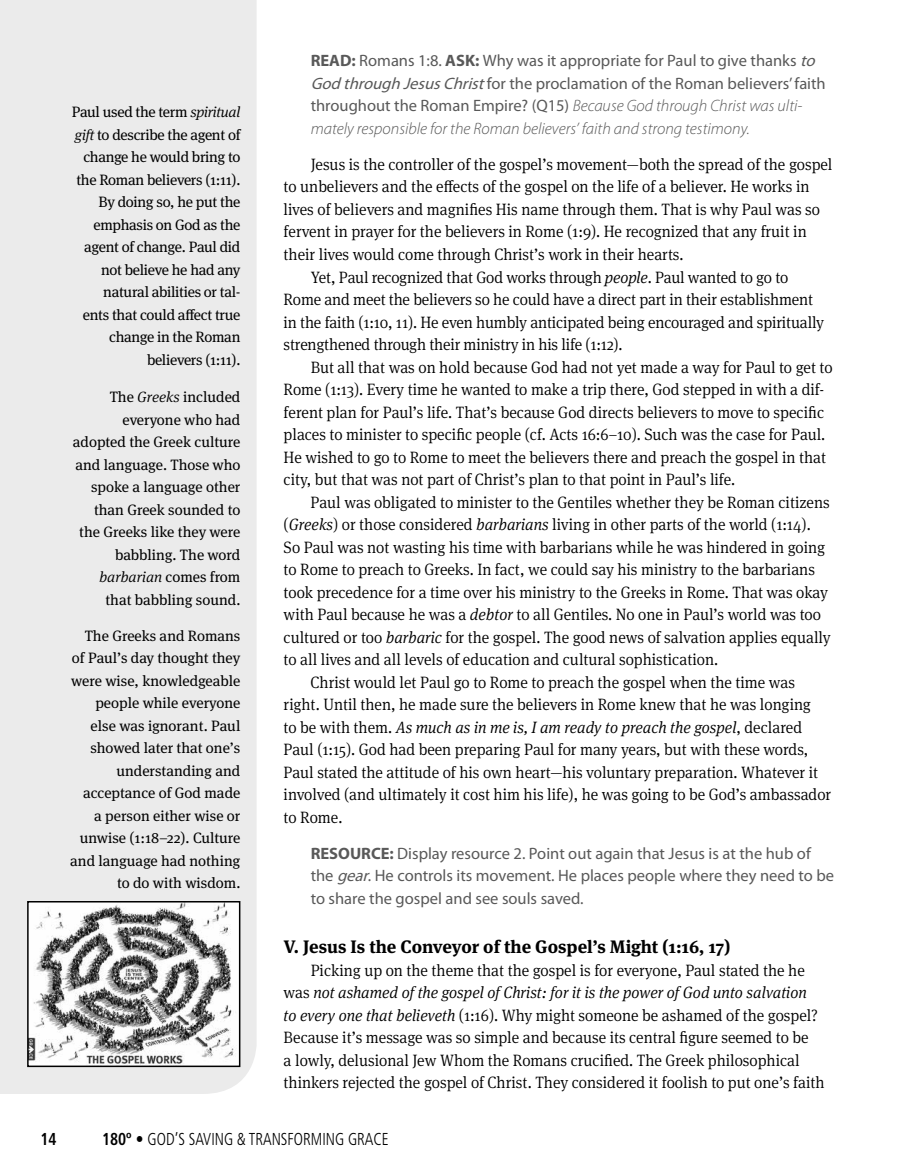
<style>
.page{position:relative;width:905px;height:1175px;background:#fff}
.page>*{position:absolute;margin:0;border:0;box-sizing:border-box;transform-origin:0 0}
.t1{font:700 18px "Meta Serif OT";color:#000}
.t2{font:300 condensed 17.25px "Frutiger LT Std";color:#000;scale:.9 1}
.t3{font:700 condensed 17.25px "Frutiger LT Std";color:#000;scale:.9 1}
.t4{font:300 16.5px/22.5px "Meta Serif OT";color:#000;scale:.95 1}
.t5{font:16.5px/22.5px "Myriad Pro";color:#595959}
.t6{font:italic 300 16.5px "Meta Serif OT";color:#000;scale:.95 1}
.t7{font:15px/22.5px "Meta Serif OT";color:#000;text-align:right}
.t8{font:15px/22.5px "Meta Serif OT";letter-spacing:-.02em;color:#000;text-align:right}
.s1{font-weight:300;font-style:italic}
.s2{font-weight:700}
.s3{font-style:italic}
.s4{font-style:normal}
</style>
<div class="page">
<div style="left:0;top:0;width:256px;height:1094px;background:#ebebeb"></div>
<img style="left:30px;top:904px;width:207px;height:160px">
<div style="left:27px;top:901px;width:213px;height:166px;border:2px solid #000"></div>
<p class="t8" style="left:72px;top:101px;width:170px">Paul used the term <span class="s1">spiritual gift</span> to describe the agent of change he would bring to the Roman believers (1:11).<br>By doing so, he put the emphasis on God as the agent of change. Paul did not believe he had any natural abilities or tal-<br>ents that could affect true change in the Roman believers (1:11).</p>
<p class="t7" style="left:73px;top:386px;width:169px">The <span class="s1">Greeks</span> included everyone who had adopted the Greek culture and language. Those who spoke a language other than Greek sounded to the Greeks like they were babbling. The word <span class="s1">barbarian</span> comes from that babbling sound.</p>
<p class="t7" style="left:70px;top:624px;width:172px">The Greeks and Romans of Paul’s day thought they were wise, knowledgeable people while everyone else was ignorant. Paul showed later that one’s understanding and acceptance of God made<br>a person either wise or unwise (1:18–22). Culture and language had nothing to do with wisdom.</p>
<p class="t5" style="left:310px;top:50px;width:516px"><span class="s2">READ:</span> Romans 1:8. <span class="s2">ASK:</span> Why was it appropriate for Paul to give thanks <span class="s3">to God throughJesusChrist</span>for the proclamation of the Roman believers’ faith throughout the Roman Empire? (Q15) <span class="s1">Because God through Christ was ulti&shy;mately responsible for the Roman believers’ faith and strong testimony.</span></p>
<p class="t4" style="left:310px;top:153px;width:551px">Jesus is the controller of the gospel’s movement—both the spread of the gospel</p>
<p class="t4" style="left:284px;top:175px;width:555px">to unbelievers and the effects of the gospel on the life of a believer. He works in</p>
<p class="t4" style="left:284px;top:198px;width:566px">lives of believers and magnifies His name through them. That is why Paul was so</p>
<p class="t4" style="left:284px;top:220px;width:552px">fervent in prayer for the believers in Rome (1:9). He recognized that any fruit in</p>
<p class="t4" style="left:284px;top:243px;width:422px">their lives would come through Christ’s work in their hearts.</p>
<p class="t4" style="left:310px;top:265px;width:504px">Yet, Paul recognized that God works through <span class="s3">people</span>. Paul wanted to go to</p>
<p class="t4" style="left:284px;top:288px;width:559px">Rome and meet the believers so he could have a direct part in their establishment</p>
<p class="t4" style="left:284px;top:310px;width:570px">in the faith (1:10, 11). He even humbly anticipated being encouraged and spiritually</p>
<p class="t4" style="left:284px;top:333px;width:358px">strengthened through their ministry in his life (1:12).</p>
<p class="t4" style="left:310px;top:355px;width:551px">But all that was on hold because God had not yet made a way for Paul to get to</p>
<p class="t4" style="left:284px;top:378px;width:570px">Rome (1:13). Every time he wanted to make a trip there, God stepped in with a dif-</p>
<p class="t4" style="left:284px;top:400px;width:570px">ferent plan for Paul’s life. That’s because God directs believers to move to specific</p>
<p class="t4" style="left:284px;top:423px;width:571px">places to minister to specific people (cf. Acts 16:6–10). Such was the case for Paul.</p>
<p class="t4" style="left:284px;top:445px;width:572px">He wished to go to Rome to meet the believers there and preach the gospel in that</p>
<p class="t4" style="left:284px;top:468px;width:477px">city, but that was not part of Christ’s plan to that point in Paul’s life.</p>
<p class="t4" style="left:310px;top:490px;width:548px">Paul was obligated to minister to the Gentiles whether they be Roman citizens</p>
<p class="t4" style="left:284px;top:513px;width:556px">(<span class="s3">Greeks</span>) or those considered <span class="s3">barbarians</span> living in other parts of the world (1:14).</p>
<p class="t4" style="left:284px;top:535px;width:571px">So Paul was not wasting his time with barbarians while he was hindered in going</p>
<p class="t4" style="left:284px;top:558px;width:561px">to Rome to preach to Greeks. In fact, we could say his ministry to the barbarians</p>
<p class="t4" style="left:284px;top:580px;width:574px">took precedence for a time over his ministry to the Greeks in Rome. That was okay</p>
<p class="t4" style="left:284px;top:603px;width:567px">with Paul because he was a <span class="s3">debtor</span> to all Gentiles. No one in Paul’s world was too</p>
<p class="t4" style="left:284px;top:625px;width:577px">cultured or too <span class="s3">barbaric</span> for the gospel. The good news of salvation applies equally</p>
<p class="t4" style="left:284px;top:648px;width:459px">to all lives and all levels of education and cultural sophistication.</p>
<p class="t4" style="left:310px;top:670px;width:511px">Christ would let Paul go to Rome to preach the gospel when the time was</p>
<p class="t4" style="left:284px;top:693px;width:556px">right. Until then, he made sure the believers in Rome knew that he was longing</p>
<p class="t6" style="left:284px;top:717px;width:547px"><span class="s4">to be with them.</span> As much as in me is, I am ready to preach the gospel<span class="s4">, declared</span></p>
<p class="t4" style="left:284px;top:738px;width:554px">Paul (1:15). God had been preparing Paul for many years, but with these words,</p>
<p class="t4" style="left:284px;top:761px;width:564px">Paul stated the attitude of his own heart—his voluntary preparation. Whatever it</p>
<p class="t4" style="left:284px;top:783px;width:578px">involved (and ultimately it cost him his life), he was going to be God’s ambassador</p>
<p class="t4" style="left:284px;top:806px;width:63px">to Rome.</p>
<p class="t5" style="left:310px;top:842px;width:525px"><span class="s2">RESOURCE:</span> Display resource 2. Point out again that Jesus is at the hub of the <span class="s3">gear</span>. He controls its movement. He places people where they need to be to share the gospel and see souls saved.</p>
<p class="t1" style="left:284px;top:934px;width:448px">V. Jesus Is the Conveyor of the Gospel’s Might (1:16, 17)</p>
<p class="t4" style="left:284px;top:958px;width:571px;text-indent:27px">Picking up on the theme that the gospel is for everyone, Paul stated the he was <span class="s3">not ashamed of the gospel of Christ: for it is the power of God unto salvation<br>to every one that believeth</span> (1:16). Why might someone be ashamed of the gospel?<br>Because it’s message was so simple and because its central figure seemed to be<br>a lowly, delusional Jew Whom the Romans crucified. The Greek philosophical thinkers rejected the gospel of Christ. They considered it foolish to put one’s faith</p>
<p class="t3" style="left:40px;top:1128px;width:19px">14</p>
<p class="t2" style="left:102px;top:1128px;width:320px"><span class="s2">180º •</span> GOD’S SAVING &amp; TRANSFORMING GRACE</p>
</div>
